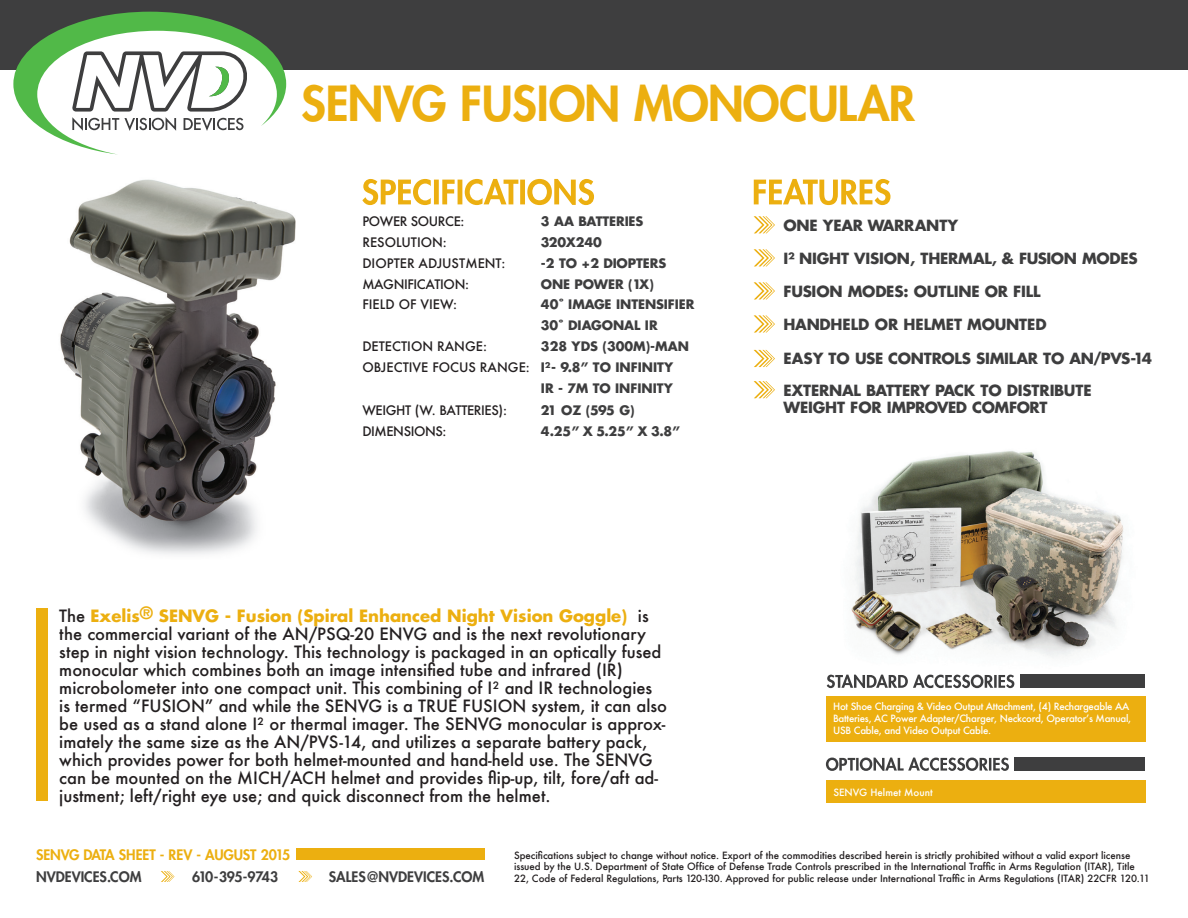
<style>
.page{position:relative;width:1188px;height:918px;background:#fff}
.page>*{position:absolute;margin:0;border:0;box-sizing:border-box;transform-origin:0 0}
.t1{font:800 47.1px "Futura Std";letter-spacing:-.02em;color:#ecaf10}
.Body{font:500 16.5px/18px "Futura";color:#231f20}
.Features_1{font:700 15px/16.5px "Futura Std";letter-spacing:-.02em;color:#3e3e3f}
.Features_1-2{font:700 15px "Futura Std";color:#3e3e3f}
.Access{font:800 14.1px "Futura Std";color:#3e3e3f}
.Access-2{font:800 14.1px "Futura Std";color:#ecaf10}
.Access-3{font:800 14.1px "Futura Std";letter-spacing:-.03em;color:#3e3e3f}
.Specs_1{font:700 12.75px "Futura Std";color:#3e3e3f}
.Paragraph_Style_1{font:500 12.75px "Futura";color:#231f20}
.Paragraph_Style_1-2{font:500 12.75px "Futura";letter-spacing:-.03em;color:#231f20}
.Specs_1-2{font:700 12.75px "Futura Std";letter-spacing:-.02em;color:#3e3e3f}
.Body-2{font:500 9.75px/11.7px "Futura";letter-spacing:-.005em;color:#231f20}
.t2{font:500 9.75px/12px "Futura";letter-spacing:-.025em;color:#fff}
.t3{font:500 9.75px "Futura";color:#fff}
.s1{font-family:"Futura Std";font-weight:700;color:#ecaf10}
</style>
<div class="page">
<div style="left:826px;top:780px;width:319px;height:22px;background:#ecaf10"></div>
<img style="left:60px;top:179px;width:236px;height:376px">
<svg style="left:362px;top:179px;width:232px;height:26px"></svg>
<svg style="left:754px;top:179px;width:136px;height:26px"></svg>
<svg style="left:754px;top:216px;width:21px;height:17px"></svg>
<svg style="left:754px;top:249px;width:21px;height:17px"></svg>
<svg style="left:754px;top:282px;width:21px;height:17px"></svg>
<svg style="left:754px;top:315px;width:21px;height:18px"></svg>
<svg style="left:754px;top:350px;width:21px;height:17px"></svg>
<svg style="left:754px;top:381px;width:21px;height:17px"></svg>
<img style="left:846px;top:451px;width:296px;height:224px">
<svg style="left:298px;top:871px;width:14px;height:11px"></svg>
<svg style="left:161px;top:871px;width:14px;height:11px"></svg>
<div style="left:296px;top:848px;width:188px;height:12px;background:#ecaf10"></div>
<div style="left:0;top:0;width:1188px;height:69px;background:#3e3e3f"></div>
<svg style="left:13px;top:12px;width:273px;height:143px"></svg>
<div style="left:36px;top:609px;width:12px;height:192px;background:#ecaf10"></div>
<svg style="left:826px;top:758px;width:183px;height:13px"></svg>
<div style="left:826px;top:696px;width:319px;height:46px;background:#ecaf10"></div>
<div style="left:1020px;top:675px;width:125px;height:13px;background:#3e3e3f"></div>
<div style="left:1014px;top:757px;width:131px;height:14px;background:#3e3e3f"></div>
<svg style="left:827px;top:675px;width:187px;height:13px"></svg>
<p class="t1" style="left:301px;top:73px;width:615px">SENVG FUSION MONOCULAR</p>
<p class="Paragraph_Style_1-2" style="left:362px;top:212px;width:104px">POWER SOURCE:</p>
<p class="Specs_1" style="left:541px;top:212px;width:104px">3 AA BATTERIES</p>
<p class="Paragraph_Style_1" style="left:362px;top:233px;width:86px">RESOLUTION:</p>
<p class="Specs_1" style="left:541px;top:233px;width:63px">320X240</p>
<p class="Paragraph_Style_1-2" style="left:362px;top:275px;width:108px">MAGNIFICATION:</p>
<p class="Specs_1-2" style="left:541px;top:275px;width:114px">ONE POWER (1X)</p>
<p class="Paragraph_Style_1" style="left:362px;top:254px;width:145px">DIOPTER ADJUSTMENT:</p>
<p class="Specs_1" style="left:541px;top:254px;width:127px">-2 TO +2 DIOPTERS</p>
<p class="Paragraph_Style_1" style="left:362px;top:296px;width:96px">FIELD OF VIEW:</p>
<p class="Specs_1" style="left:541px;top:296px;width:155px">40˚ IMAGE INTENSIFIER</p>
<p class="Features_1" style="left:784px;top:217px;width:176px">ONE YEAR WARRANTY</p>
<p class="Features_1" style="left:784px;top:250px;width:356px">I² NIGHT VISION, THERMAL, &amp; FUSION MODES</p>
<p class="Features_1" style="left:784px;top:283px;width:259px">FUSION MODES: OUTLINE OR FILL</p>
<p class="Specs_1" style="left:541px;top:317px;width:118px">30˚ DIAGONAL IR</p>
<p class="Features_1-2" style="left:784px;top:315px;width:265px">HANDHELD OR HELMET MOUNTED</p>
<p class="Paragraph_Style_1" style="left:362px;top:338px;width:126px">DETECTION RANGE:</p>
<p class="Specs_1" style="left:541px;top:338px;width:150px">328 YDS (300M)-MAN</p>
<p class="Paragraph_Style_1" style="left:362px;top:359px;width:169px">OBJECTIVE FOCUS RANGE:</p>
<p class="Specs_1" style="left:541px;top:359px;width:134px">I²- 9.8” TO INFINITY</p>
<p class="Paragraph_Style_1-2" style="left:362px;top:401px;width:146px">WEIGHT (W. BATTERIES):</p>
<p class="Specs_1" style="left:541px;top:401px;width:95px">21 OZ (595 G)</p>
<p class="Specs_1" style="left:541px;top:380px;width:133px">IR - 7M TO INFINITY</p>
<p class="Paragraph_Style_1-2" style="left:362px;top:422px;width:86px">DIMENSIONS:</p>
<p class="Specs_1" style="left:541px;top:422px;width:141px">4.25” X 5.25” X 3.8”</p>
<p class="Body" style="left:59px;top:607px;width:609px">The <span class="s1">Exelis</span><sup>®</sup> <span class="s1">SENVG - Fusion (Spiral Enhanced Night Vision Goggle)</span> is the commercial variant of the AN/PSQ-20 ENVG and is the next revolutionary step in night vision technology. This technology is packaged in an optically fused monocular which combines both an image intensified tube and infrared (IR) microbolometer into one compact unit. This combining of I² and IR technologies is termed “FUSION” and while the SENVG is a TRUE FUSION system, it can also be used as a stand alone I² or thermal imager. The SENVG monocular is approx&shy;imately the same size as the AN/PVS-14, and utilizes a separate battery pack, which provides power for both helmet-mounted and hand-held use. The SENVG can be mounted on the MICH/ACH helmet and provides flip-up, tilt, fore/aft ad&shy;justment; left/right eye use; and quick disconnect from the helmet.</p>
<p class="Features_1" style="left:784px;top:350px;width:370px">EASY TO USE CONTROLS SIMILAR TO AN/PVS-14</p>
<p class="Features_1" style="left:784px;top:382px;width:310px">EXTERNAL BATTERY PACK TO DISTRIBUTE<br>WEIGHT FOR IMPROVED COMFORT</p>
<p class="t2" style="left:833px;top:701px;width:300px">Hot Shoe Charging &amp; Video Output Attachment, (4) Rechargeable AA<br>Batteries, AC Power Adapter/Charger, Neckcord, Operator’s Manual,<br>USB Cable, and Video Output Cable.</p>
<p class="t3" style="left:833px;top:785px;width:101px">SENVG Helmet Mount</p>
<p class="Access-2" style="left:36px;top:846px;width:256px">SENVG DATA SHEET - REV - AUGUST 2015</p>
<p class="Access" style="left:36px;top:868px;width:107px">NVDEVICES.COM</p>
<p class="Access-3" style="left:192px;top:868px;width:88px">610-395-9743</p>
<p class="Access" style="left:329px;top:868px;width:157px">SALES@NVDEVICES.COM</p>
<p class="Body-2" style="left:514px;top:849px;width:637px">Specifications subject to change without notice. Export of the commodities described herein is strictly prohibited without a valid export license issued by the U.S. Department of State Office of Defense Trade Controls prescribed in the International Traffic in Arms Regulation (ITAR), Title<br>22, Code of Federal Regulations, Parts 120-130. Approved for public release under International Traffic in Arms Regulations (ITAR) 22CFR 120.11</p>
</div>
